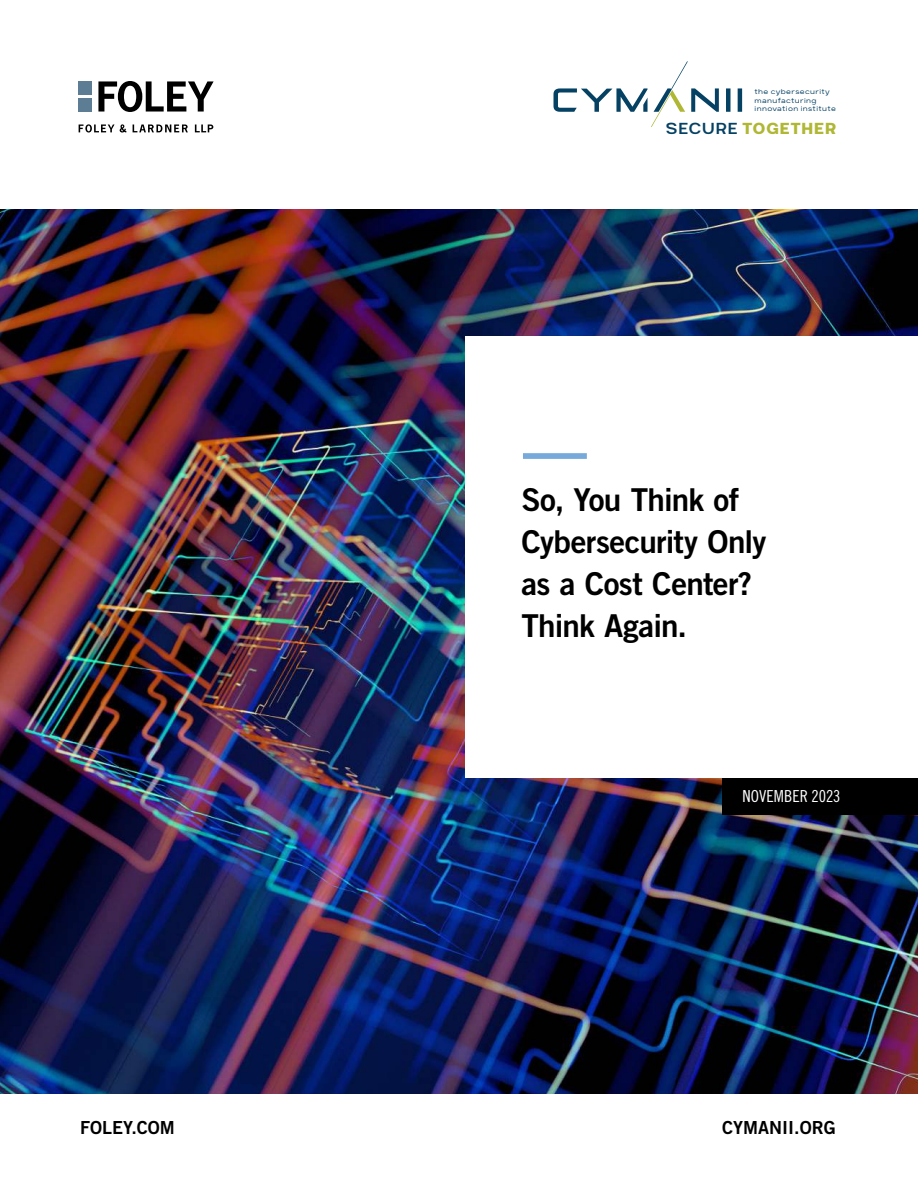
<style>
.page{position:relative;width:918px;height:1188px;background:#fff}
.page>*{position:absolute;margin:0;border:0;box-sizing:border-box;transform-origin:0 0}
.t1{font:31.5px/42px "Trade Gothic LT Std Bd 2";letter-spacing:-.02em;color:#000}
.t2{font:19.05px "FONTSPRINGDEMO Breul Grotesk A Bold";letter-spacing:.05em;color:#afb734}
.t3{font:18px "Trade Gothic LT Std Bd 2";color:#000}
.t4{font:16.5px "Trade Gothic LT Std Cn 18";letter-spacing:-.005em;color:#fff}
.t5{font:8.25px/8.4px "FONTSPRINGDEMO Breul Grotesk A Extra Light Reg";letter-spacing:.05em;color:#054163}
.s1{font-family:"FONTSPRINGDEMO Breul Grotesk A Semi Light Regu";color:#054163}
</style>
<div class="page">
<img style="left:0;top:209px;width:918px;height:885px">
<div style="left:722px;top:778px;width:196px;height:37px;background:#000"></div>
<div style="left:466px;top:336px;width:452px;height:442px;background:#fff"></div>
<div style="left:79px;top:99px;width:13px;height:13px;background:#5d7d95"></div>
<div style="left:79px;top:81px;width:13px;height:13px;background:#5d7d95"></div>
<svg style="left:79px;top:124px;width:47px;height:9px"></svg>
<svg style="left:133px;top:125px;width:55px;height:7px"></svg>
<svg style="left:195px;top:125px;width:18px;height:7px"></svg>
<svg style="left:98px;top:81px;width:116px;height:31px"></svg>
<div style="left:523px;top:453px;width:64px;height:6px;background:#77aadb"></div>
<svg style="left:726px;top:88px;width:4px;height:24px"></svg>
<svg style="left:738px;top:88px;width:4px;height:24px"></svg>
<svg style="left:554px;top:61px;width:165px;height:66px"></svg>
<p class="t3" style="left:80px;top:1121px;width:96px">FOLEY.COM</p>
<p class="t5" style="left:755px;top:88px;width:83px">the cybersecurity manufacturing innovation institute</p>
<p class="t2" style="left:666px;top:117px;width:172px"><span class="s1">SECURE</span> TOGETHER</p>
<p class="t1" style="left:521px;top:481px;width:246px">So, You Think of<br>Cybersecurity Only as a Cost Center?<br>Think Again.</p>
<p class="t4" style="left:742px;top:790px;width:100px">NOVEMBER 2023</p>
<p class="t3" style="left:722px;top:1121px;width:115px">CYMANII.ORG</p>
</div>
